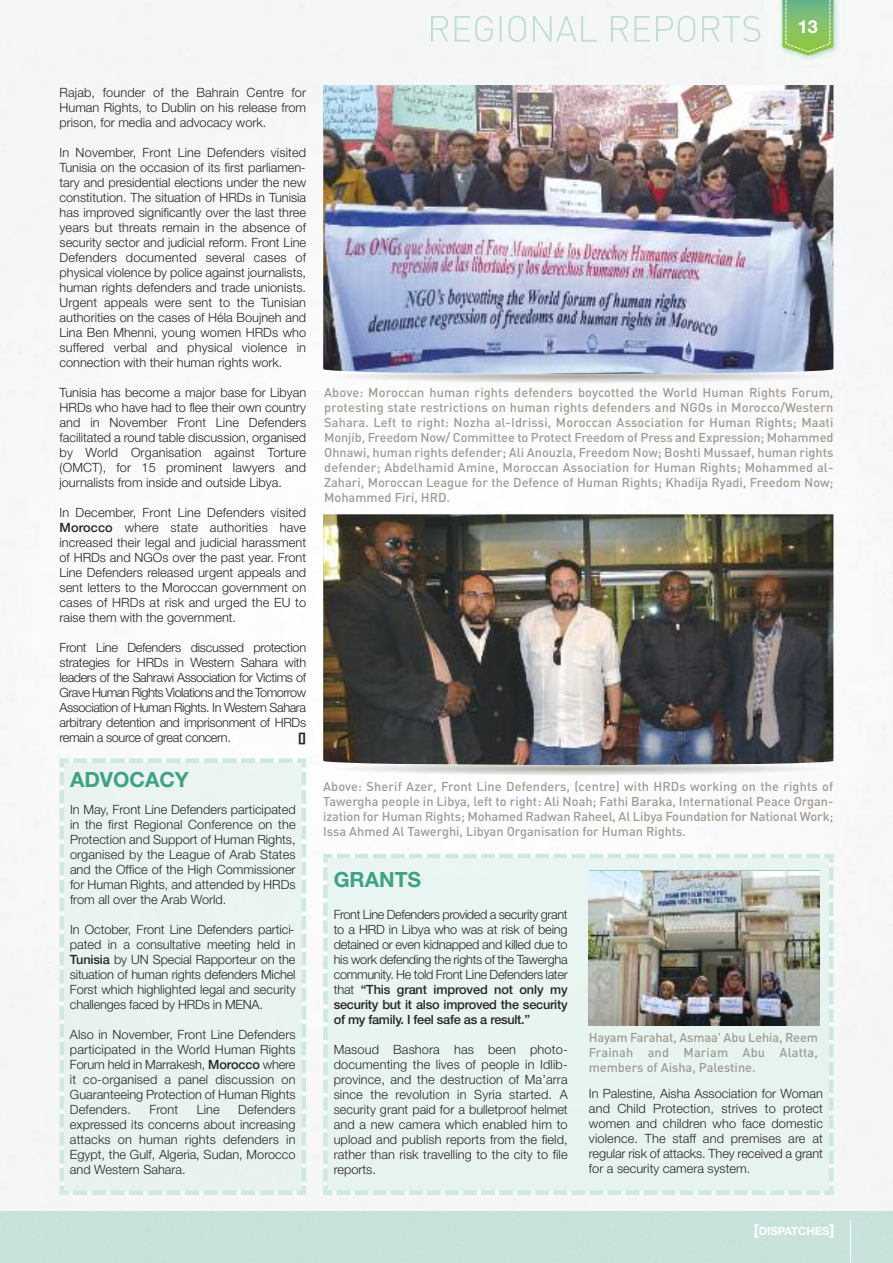
<style>
.page{position:relative;width:893px;height:1263px;background:#fff}
.page>*{position:absolute;margin:0;border:0;box-sizing:border-box;transform-origin:0 0}
.t1{font:700 21px "Helvetica Neue";color:#3fa186}
.t2{font:700 18px "Helvetica Neue";color:#fff}
.t3{font:300 12.75px/15px "Helvetica Neue";color:#272627;text-align:justify}
.t4{font:500 12.75px/15px "DIN";color:#a19b94;text-align:justify}
.t5{font:700 12.75px "Helvetica Neue";color:#272627}
.t6{font:700 11.25px "Helvetica Neue";color:#fff}
.s1{font-weight:500}
.s2{font-size:15px}
</style>
<div class="page">
<div style="left:0;top:1212px;width:893px;height:51px;background:#c9e3dc"></div>
<img style="left:431px;top:16px;width:329px;height:26px">
<hr style="left:850px;top:1220px;width:1px;height:43px;background:#fff">
<img style="left:765px;top:0;width:127px;height:84px">
<svg style="left:782px;top:0;width:51px;height:56px;background:#8dc577"></svg>
<svg style="left:321px;top:851px;width:515px;height:346px;background:#e7f3ef"></svg>
<svg style="left:57px;top:756px;width:251px;height:441px;background:#e8f2ef"></svg>
<img style="left:323px;top:514px;width:510px;height:251px">
<img style="left:323px;top:85px;width:510px;height:289px">
<img style="left:589px;top:871px;width:230px;height:154px">
<h2 class="t2" style="left:798px;top:15px;width:22px">13</h2>
<p class="t3" style="left:60px;top:85px;width:248px">Rajab, founder of the Bahrain Centre for Human Rights, to Dublin on his release from prison, for media and advocacy work.</p>
<p class="t3" style="left:60px;top:145px;width:248px">In November, Front Line Defenders visited Tunisia on the occasion of its first parliamen&shy;tary and presidential elections under the new constitution. The situation of HRDs in Tunisia has improved significantly over the last three years but threats remain in the absence of security sector and judicial reform. Front Line Defenders documented several cases of physical violence by police against journalists, human rights defenders and trade unionists.<br>Urgent appeals were sent to the Tunisian authorities on the cases of Héla Boujneh and Lina Ben Mhenni, young women HRDs who suffered verbal and physical violence in connection with their human rights work.</p>
<p class="t3" style="left:60px;top:385px;width:248px">Tunisia has become a major base for Libyan HRDs who have had to flee their own country and in November Front Line Defenders facilitated a round table discussion, organised by World Organisation against Torture (OMCT), for 15 prominent lawyers and journalists from inside and outside Libya.</p>
<p class="t3" style="left:60px;top:505px;width:248px">In December, Front Line Defenders visited <span class="s1">Morocco</span> where state authorities have increased their legal and judicial harassment of HRDs and NGOs over the past year. Front Line Defenders released urgent appeals and sent letters to the Moroccan government on cases of HRDs at risk and urged the EU to raise them with the government.</p>
<p class="t3" style="left:60px;top:640px;width:248px">Front Line Defenders discussed protection strategies for HRDs in Western Sahara with leaders of the Sahrawi Association for Victims of Grave Human Rights Violations and the Tomorrow Association of Human Rights. In Western Sahara arbitrary detention and imprisonment of HRDs remain a source of great concern.</p>
<p class="t5" style="left:298px;top:733px;width:10px">[]</p>
<h1 class="t1" style="left:70px;top:772px;width:120px">ADVOCACY</h1>
<p class="t3" style="left:70px;top:801px;width:227px">In May, Front Line Defenders participated in the first Regional Conference on the Protection and Support of Human Rights, organised by the League of Arab States and the Office of the High Commissioner for Human Rights, and attended by HRDs from all over the Arab World.</p>
<p class="t3" style="left:70px;top:921px;width:227px">In October, Front Line Defenders partici&shy;pated in a consultative meeting held in <span class="s1">Tunisia</span> by UN Special Rapporteur on the situation of human rights defenders Michel Forst which highlighted legal and security challenges faced by HRDs in MENA.</p>
<p class="t3" style="left:70px;top:1026px;width:227px">Also in November, Front Line Defenders participated in the World Human Rights Forum held in Marrakesh, <span class="s1">Morocco</span> where it co-organised a panel discussion on Guaranteeing Protection of Human Rights Defenders.</p>
<p class="t3" style="left:70px;top:1101px;width:227px;text-indent:168px">Defenders expressed its concerns about increasing attacks on human rights defenders in Egypt, the Gulf, Algeria, Sudan, Morocco and Western Sahara.</p>
<p class="t3" style="left:149px;top:1101px;width:30px">Front</p>
<p class="t3" style="left:197px;top:1101px;width:25px">Line</p>
<p class="t4" style="left:324px;top:386px;width:511px">Above: Moroccan human rights defenders boycotted the World Human Rights Forum, protesting state restrictions on human rights defenders and NGOs in Morocco/Western Sahara. Left to right: Nozha al-Idrissi, Moroccan Association for Human Rights; Maati Monjib, Freedom Now/ Committee to Protect Freedom of Press and Expression; Mohammed Ohnawi, human rights defender; Ali Anouzla, Freedom Now; Boshti Mussaef, human rights defender; Abdelhamid Amine, Moroccan Association for Human Rights; Mohammed al-Zahari, Moroccan League for the Defence of Human Rights; Khadija Ryadi, Freedom Now; Mohammed Firi, HRD.</p>
<p class="t4" style="left:323px;top:779px;width:512px">Above: Sherif Azer, Front Line Defenders, (centre) with HRDs working on the rights of Tawergha people in Libya, left to right: Ali Noah; Fathi Baraka, International Peace Organ&shy;ization for Human Rights; Mohamed Radwan Raheel, Al Libya Foundation for National Work; Issa Ahmed Al Tawerghi, Libyan Organisation for Human Rights.</p>
<h1 class="t1" style="left:334px;top:872px;width:89px">GRANTS</h1>
<p class="t3" style="left:334px;top:906px;width:236px">Front Line Defenders provided a security grant to a HRD in Libya who was at risk of being detained or even kidnapped and killed due to his work defending the rights of the Tawergha community. He told Front Line Defenders later that <span class="s1">“This grant improved not only my security but it also improved the security of my family. I feel safe as a result.”</span></p>
<p class="t3" style="left:334px;top:1041px;width:236px">Masoud Bashora has been photo&shy;documenting the lives of people in Idlib&shy;province, and the destruction of Ma’arra since the revolution in Syria started. A security grant paid for a bulletproof helmet and a new camera which enabled him to upload and publish reports from the field, rather than risk travelling to the city to file reports.</p>
<p class="t4" style="left:589px;top:1030px;width:231px">Hayam Farahat, Asmaa' Abu Lehia, Reem Frainah and Mariam Abu Alatta, members of Aisha, Palestine.</p>
<p class="t3" style="left:589px;top:1086px;width:235px">In Palestine, Aisha Association for Woman and Child Protection, strives to protect women and children who face domestic violence. The staff and premises are at regular risk of attacks. They received a grant for a security camera system.</p>
<p class="t6" style="left:754px;top:1224px;width:82px"><span class="s2">[</span>DISPATCHES<span class="s2">]</span></p>
</div>
